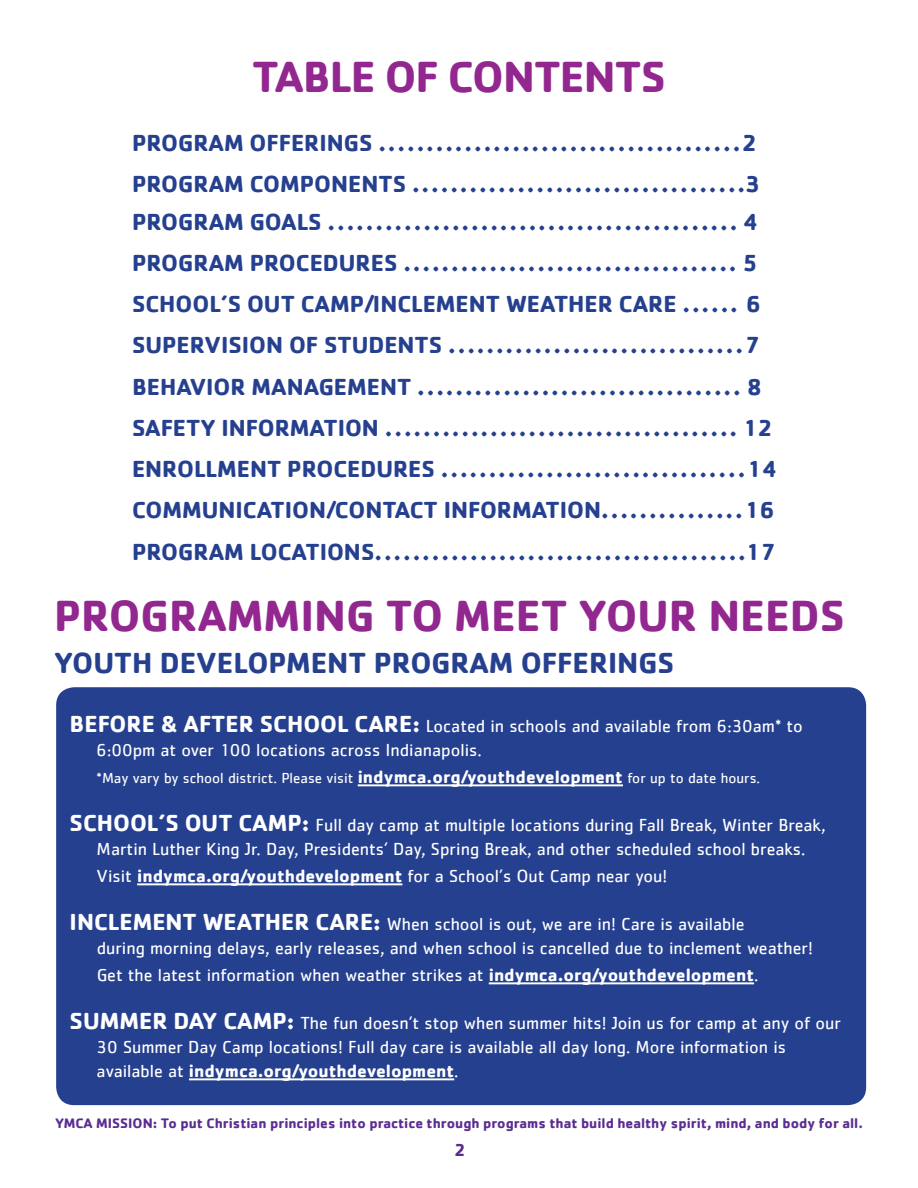
<style>
.page{position:relative;width:918px;height:1188px;background:#fff}
.page>*{position:absolute;margin:0;border:0;box-sizing:border-box;transform-origin:0 0}
.t1{font:700 45px "Cachet";color:#92278f}
.t2{font:700 45px "Cachet";letter-spacing:-.02em;color:#92278f}
.t3{font:700 30px "Cachet";color:#25408f}
.t4{font:700 24px/41.2px "Cachet";color:#25408f}
.t5{font:18px/24px "Cachet";color:#fff}
.t6{font:700 18px "Cachet";color:#5c2d91}
.t7{font:15px "Cachet";color:#fff}
.t8{font:700 14.25px "Cachet";color:#5c2d91}
.s1{font-weight:700;font-size:24px}
.s2{font-weight:700;font-size:18px}
.s3{font-weight:700}
</style>
<div class="page">
<div style="left:56px;top:687px;width:810px;height:418px;background:#25408f;border-radius:18px"></div>
<hr style="left:358px;top:784px;width:265px;height:2px;background:#fff">
<hr style="left:137px;top:883px;width:265px;height:2px;background:#fff">
<hr style="left:489px;top:982px;width:265px;height:2px;background:#fff">
<hr style="left:189px;top:1078px;width:265px;height:2px;background:#fff">
<h1 class="t2" style="left:252px;top:48px;width:415px">TABLE OF CONTENTS</h1>
<h3 class="t4" style="left:132px;top:121px;width:630px">PROGRAM OFFERINGS ......................................2<br>PROGRAM COMPONENTS ...................................3</h3>
<p class="t4" style="left:132px;top:200px;width:647px">PROGRAM GOALS ........................................... 4<br>PROGRAM PROCEDURES ................................... 5<br>SCHOOL’S OUT CAMP/INCLEMENT WEATHER CARE ...... 6<br>SUPERVISION OF STUDENTS ...............................7<br>BEHAVIOR MANAGEMENT .................................. 8<br>SAFETY INFORMATION ..................................... 12<br>ENROLLMENT PROCEDURES ................................14<br>COMMUNICATION/CONTACT INFORMATION...............16<br>PROGRAM LOCATIONS.......................................17</p>
<h1 class="t1" style="left:54px;top:586px;width:792px">PROGRAMMING TO MEET YOUR NEEDS</h1>
<h2 class="t3" style="left:54px;top:644px;width:622px">YOUTH DEVELOPMENT PROGRAM OFFERINGS</h2>
<p class="t5" style="left:97px;top:714px;width:708px;text-indent:-27px"><span class="s1">BEFORE &amp; AFTER SCHOOL CARE:</span> Located in schools and available from 6:30am* to<br>6:00pm at over 100 locations across Indianapolis.</p>
<p class="t7" style="left:97px;top:769px;width:665px">*May vary by school district. Please visit <span class="s2">indymca.org/youthdevelopment</span> for up to date hours.</p>
<p class="t5" style="left:70px;top:813px;width:757px;text-align:center"><span class="s1">SCHOOL’S OUT CAMP:</span> Full day camp at multiple locations during Fall Break, Winter Break,<br>Martin Luther King Jr. Day, Presidents’ Day, Spring Break, and other scheduled school breaks.</p>
<p class="t5" style="left:97px;top:864px;width:572px">Visit <span class="s3">indymca.org/youthdevelopment</span> for a School’s Out Camp near you!</p>
<p class="t5" style="left:97px;top:912px;width:718px;text-indent:-27px"><span class="s1">INCLEMENT WEATHER CARE:</span> When school is out, we are in! Care is available<br>during morning delays, early releases, and when school is cancelled due to inclement weather!</p>
<p class="t5" style="left:97px;top:963px;width:663px">Get the latest information when weather strikes at <span class="s3">indymca.org/youthdevelopment</span>.</p>
<p class="t5" style="left:97px;top:1011px;width:746px;text-indent:-27px"><span class="s1">SUMMER DAY CAMP:</span> The fun doesn’t stop when summer hits! Join us for camp at any of our<br>30 Summer Day Camp locations! Full day care is available all day long. More information is available at <span class="s3">indymca.org/youthdevelopment</span>.</p>
<p class="t8" style="left:55px;top:1114px;width:809px">YMCA MISSION: To put Christian principles into practice through programs that build healthy spirit, mind, and body for all.</p>
<p class="t6" style="left:455px;top:1138px;width:13px">2</p>
</div>
